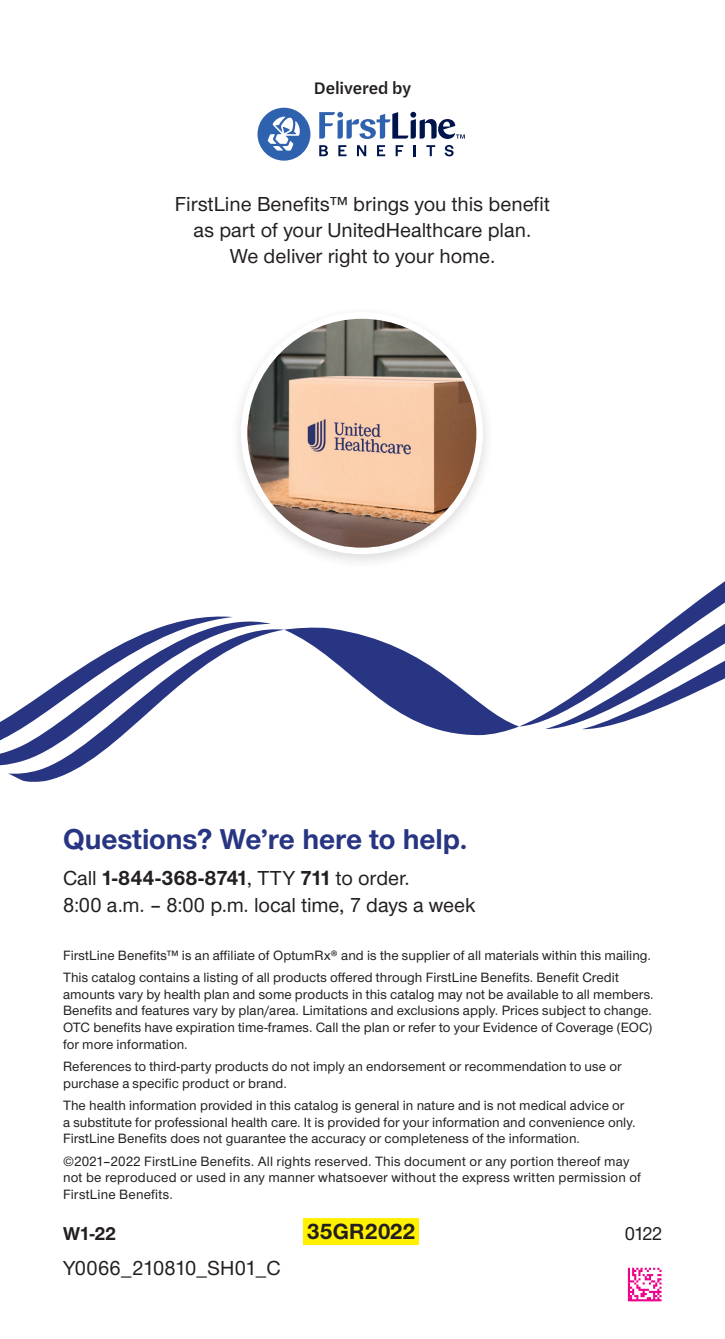
<style>
.page{position:relative;width:725px;height:1339px;background:#fff}
.page>*{position:absolute;margin:0;border:0;box-sizing:border-box;transform-origin:0 0}
.Scotch_Label{font:700 29.75px "UHC Sans";letter-spacing:-.005em;color:#283582}
.t1{font:700 22.75px "UHC Sans";color:#231f20}
.Scotch_Label-2{font:500 21px/26.2px "UHC Sans";color:#231f20}
.Codes_Sans___UHC_3_0{font:500 21px "UHC Sans";letter-spacing:-.01em;color:#231f20}
.Codes_Sans___UHC_3_0-2{font:700 19.25px "UHC Sans";color:#231f20}
.Codes_Sans___UHC_3_0-3{font:500 19.25px "UHC Sans";color:#231f20}
.Scotch_Label-3{font:500 17.5px "Halyard Text";letter-spacing:-.005em;color:#231f20}
.Scotch_Label-4{font:500 14px/16.8px "UHC Sans";letter-spacing:.005em;color:#231f20}
.s1{font-weight:700}
</style>
<div class="page">
<div style="left:303px;top:1218px;width:116px;height:27px;background:#fff101"></div>
<svg style="left:319px;top:145px;width:9px;height:11px"></svg>
<svg style="left:338px;top:145px;width:8px;height:11px"></svg>
<svg style="left:357px;top:145px;width:9px;height:11px"></svg>
<svg style="left:377px;top:145px;width:8px;height:11px"></svg>
<svg style="left:395px;top:145px;width:8px;height:11px"></svg>
<svg style="left:414px;top:145px;width:2px;height:11px"></svg>
<svg style="left:426px;top:145px;width:9px;height:11px"></svg>
<svg style="left:444px;top:145px;width:9px;height:11px"></svg>
<div style="left:257px;top:108px;width:53px;height:53px;background:#2e62ae;border-radius:50%"></div>
<svg style="left:267px;top:117px;width:33px;height:34px"></svg>
<svg style="left:319px;top:112px;width:146px;height:27px"></svg>
<div style="left:229px;top:305px;width:266px;height:266px;background:#231f20;opacity:.16"></div>
<div style="left:241px;top:312px;width:242px;height:242px;background:#fff;border-radius:50%"></div>
<img style="left:247px;top:319px;width:229px;height:229px;border-radius:114px">
<svg style="left:627px;top:1268px;width:34px;height:33px"></svg>
<svg style="left:0;top:616px;width:284px;height:166px"></svg>
<svg style="left:284px;top:627px;width:235px;height:108px"></svg>
<svg style="left:519px;top:582px;width:205px;height:148px"></svg>
<p class="Scotch_Label-3" style="left:314px;top:76px;width:98px">Delivered by</p>
<p class="Scotch_Label-2" style="left:175px;top:190px;width:376px;text-align:center">FirstLine Benefits™ brings you this benefit as part of your UnitedHealthcare plan.<br>We deliver right to your home.</p>
<p class="Scotch_Label" style="left:63px;top:819px;width:406px">Questions? We’re here to help.</p>
<p class="Scotch_Label-2" style="left:63px;top:864px;width:414px">Call <span class="s1">1-844-368-8741</span>, TTY <span class="s1">711</span> to order.<br>8:00 a.m. – 8:00 p.m. local time, 7 days a week</p>
<p class="Scotch_Label-4" style="left:63px;top:946px;width:589px">FirstLine Benefits™ is an affiliate of OptumRx® and is the supplier of all materials within this mailing.</p>
<p class="Scotch_Label-4" style="left:63px;top:968px;width:592px">This catalog contains a listing of all products offered through FirstLine Benefits. Benefit Credit amounts vary by health plan and some products in this catalog may not be available to all members.<br>Benefits and features vary by plan/area. Limitations and exclusions apply. Prices subject to change.<br>OTC benefits have expiration time-frames. Call the plan or refer to your Evidence of Coverage (EOC) for more information.</p>
<p class="Scotch_Label-4" style="left:63px;top:1057px;width:560px">References to third-party products do not imply an endorsement or recommendation to use or purchase a specific product or brand.</p>
<p class="Scotch_Label-4" style="left:63px;top:1096px;width:574px">The health information provided in this catalog is general in nature and is not medical advice or<br>a substitute for professional health care. It is provided for your information and convenience only.<br>FirstLine Benefits does not guarantee the accuracy or completeness of the information.</p>
<p class="Scotch_Label-4" style="left:63px;top:1152px;width:579px">©2021–2022 FirstLine Benefits. All rights reserved. This document or any portion thereof may not be reproduced or used in any manner whatsoever without the express written permission of<br>FirstLine Benefits.</p>
<p class="Codes_Sans___UHC_3_0-2" style="left:63px;top:1220px;width:55px">W1-22</p>
<p class="t1" style="left:307px;top:1216px;width:110px">35GR2022</p>
<p class="Codes_Sans___UHC_3_0-3" style="left:624px;top:1220px;width:39px">0122</p>
<p class="Codes_Sans___UHC_3_0" style="left:63px;top:1254px;width:219px">Y0066_210810_SH01_C</p>
</div>
